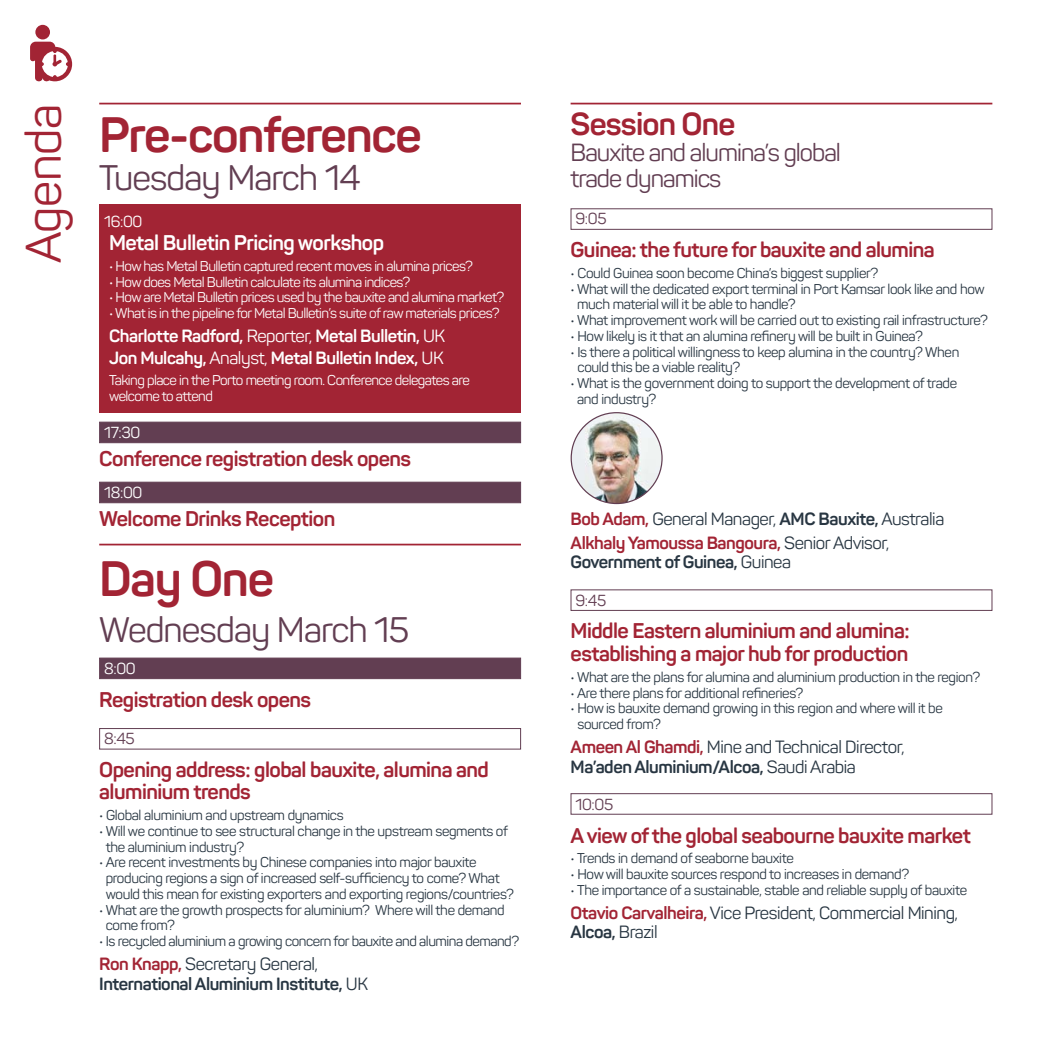
<style>
.page{position:relative;width:1042px;height:1042px;background:#fff}
.page>*{position:absolute;margin:0;border:0;box-sizing:border-box;transform-origin:0 0}
.t1{font:700 49px "Panton";letter-spacing:-.025em;color:#a22434}
.t2{font:49px "Panton";letter-spacing:-.01em;color:#a22434}
.t3{font:35px "Panton";letter-spacing:-.025em;color:#623e52}
.t4{font:700 31.5px "Panton";letter-spacing:-.025em;color:#a22434}
.t5{font:24.5px/26.2px "Panton";letter-spacing:-.04em;color:#623e52}
.t6{font:700 21px/22.8px "Panton";letter-spacing:-.025em;color:#a22434}
.t7{font:700 21px "Panton";letter-spacing:-.025em;color:#fff}
.t8{font:17.5px/19.2px "Panton";letter-spacing:-.025em;color:#283642}
.t9{font:700 17.5px/19.2px "Panton";letter-spacing:-.025em;color:#283642}
.t10{font:700 17.5px/21.7px "Panton";letter-spacing:-.025em;color:#fff}
.t11{font:15.75px "Panton";letter-spacing:-.025em;color:#fff}
.t12{font:15.75px "Panton";letter-spacing:-.025em;color:#623e52}
.t13{font:14px/15.8px "Panton";letter-spacing:-.025em;color:#283642}
.t14{font:14px/15.8px "Panton";letter-spacing:-.04em;color:#fff}
.s1{font-weight:400}
.s2{color:#a22434}
.s3{font-weight:700;color:#a22434}
.s4{font-weight:700}
</style>
<div class="page">
<div style="left:99px;top:482px;width:422px;height:21px;background:#623e52;border:1px solid #623e52"></div>
<div style="left:99px;top:205px;width:422px;height:208px;background:#a22434"></div>
<div style="left:99px;top:422px;width:422px;height:21px;background:#623e52;border:1px solid #623e52"></div>
<div style="left:99px;top:658px;width:422px;height:21px;background:#623e52"></div>
<div style="left:99px;top:728px;width:422px;height:21px;border:1px solid #623e52"></div>
<hr style="left:99px;top:544px;width:422px;height:1px;background:#a22434">
<div style="left:35px;top:25px;width:15px;height:14px;background:#a22434;border-radius:50%"></div>
<svg style="left:30px;top:42px;width:42px;height:40px"></svg>
<img style="left:571px;top:413px;width:91px;height:90px;border-radius:45px">
<div style="left:570px;top:589px;width:422px;height:22px;border:1px solid #623e52"></div>
<div style="left:570px;top:208px;width:422px;height:22px;border:1px solid #623e52"></div>
<hr style="left:99px;top:103px;width:422px;height:1px;background:#a22434">
<hr style="left:570px;top:103px;width:422px;height:1px;background:#a22434">
<div style="left:570px;top:793px;width:422px;height:21px;border:1px solid #623e52"></div>
<h1 class="t2" style="left:13px;top:263px;width:161px;rotate:-90deg">Agenda</h1>
<h1 class="t1" style="left:99px;top:104px;width:324px">Pre-conference</h1>
<h2 class="t3" style="left:99px;top:156px;width:263px">Tuesday March 14</h2>
<p class="t11" style="left:104px;top:212px;width:40px">16:00</p>
<h3 class="t7" style="left:109px;top:230px;width:277px">Metal Bulletin Pricing workshop</h3>
<p class="t14" style="left:109px;top:258px;width:365px">• How has Metal Bulletin captured recent moves in alumina prices?</p>
<p class="t14" style="left:109px;top:274px;width:303px">• How does Metal Bulletin calculate its alumina indices?</p>
<p class="t14" style="left:109px;top:289px;width:397px">• How are Metal Bulletin prices used by the bauxite and alumina market?</p>
<p class="t14" style="left:109px;top:305px;width:392px">• What is in the pipeline for Metal Bulletin’s suite of raw materials prices?</p>
<p class="t10" style="left:109px;top:325px;width:338px">Charlotte Radford, <span class="s1">Reporter,</span> Metal Bulletin, <span class="s1">UK<br></span>Jon Mulcahy, <span class="s1">Analyst,</span> Metal Bulletin Index, <span class="s1">UK</span></p>
<p class="t14" style="left:109px;top:372px;width:362px">Taking place in the Porto meeting room. Conference delegates are welcome to attend</p>
<p class="t11" style="left:104px;top:423px;width:38px">17:30</p>
<h3 class="t6" style="left:99px;top:447px;width:313px">Conference registration desk opens</h3>
<p class="t11" style="left:104px;top:483px;width:40px">18:00</p>
<h3 class="t6" style="left:99px;top:507px;width:238px">Welcome Drinks Reception</h3>
<h1 class="t1" style="left:99px;top:548px;width:176px">Day One</h1>
<h2 class="t3" style="left:99px;top:608px;width:312px">Wednesday March 15</h2>
<p class="t11" style="left:104px;top:659px;width:33px">8:00</p>
<h3 class="t6" style="left:99px;top:688px;width:213px">Registration desk opens</h3>
<p class="t12" style="left:104px;top:729px;width:32px">8:45</p>
<h3 class="t6" style="left:99px;top:758px;width:391px">Opening address: global bauxite, alumina and aluminium trends</h3>
<p class="t13" style="left:99px;top:807px;width:246px">• Global aluminium and upstream dynamics</p>
<p class="t13" style="left:106px;top:823px;width:404px;text-indent:-6px">• Will we continue to see structural change in the upstream segments of the aluminium industry?</p>
<p class="t13" style="left:106px;top:854px;width:410px;text-indent:-6px">• Are recent investments by Chinese companies into major bauxite producing regions a sign of increased self-sufficiency to come? What would this mean for existing exporters and exporting regions/countries?</p>
<p class="t13" style="left:106px;top:902px;width:400px;text-indent:-6px">• What are the growth prospects for aluminium? Where will the demand come from?</p>
<p class="t13" style="left:99px;top:933px;width:421px">• Is recycled aluminium a growing concern for bauxite and alumina demand?</p>
<p class="t9" style="left:99px;top:954px;width:270px"><span class="s2">Ron Knapp,</span> <span class="s1">Secretary General,<br></span>International Aluminium Institute, <span class="s1">UK</span></p>
<h3 class="t4" style="left:570px;top:104px;width:166px">Session One</h3>
<h3 class="t5" style="left:570px;top:139px;width:272px">Bauxite and alumina’s global trade dynamics</h3>
<p class="t12" style="left:575px;top:209px;width:32px">9:05</p>
<h3 class="t6" style="left:570px;top:238px;width:366px">Guinea: the future for bauxite and alumina</h3>
<p class="t13" style="left:570px;top:265px;width:309px">• Could Guinea soon become China’s biggest supplier?</p>
<p class="t13" style="left:577px;top:281px;width:409px;text-indent:-6px">• What will the dedicated export terminal in Port Kamsar look like and how much material will it be able to handle?</p>
<p class="t13" style="left:570px;top:312px;width:419px">• What improvement work will be carried out to existing rail infrastructure?</p>
<p class="t13" style="left:570px;top:328px;width:354px">• How likely is it that an alumina refinery will be built in Guinea?</p>
<p class="t13" style="left:577px;top:344px;width:383px;text-indent:-7px">• Is there a political willingness to keep alumina in the country? When could this be a viable reality?</p>
<p class="t13" style="left:577px;top:375px;width:381px;text-indent:-6px">• What is the government doing to support the development of trade and industry?</p>
<p class="t8" style="left:570px;top:506px;width:375px;line-height:24.2px"><span class="s3">Bob Adam,</span> General Manager, <span class="s4">AMC Bauxite,</span> Australia<br><span class="s3">Alkhaly Yamoussa Bangoura,</span> Senior Advisor,</p>
<p class="t9" style="left:570px;top:552px;width:222px">Government of Guinea, <span class="s1">Guinea</span></p>
<p class="t12" style="left:575px;top:590px;width:32px">9:45</p>
<h3 class="t6" style="left:570px;top:619px;width:340px">Middle Eastern aluminium and alumina: establishing a major hub for production</h3>
<p class="t13" style="left:570px;top:669px;width:411px">• What are the plans for alumina and aluminium production in the region?</p>
<p class="t13" style="left:570px;top:685px;width:234px">• Are there plans for additional refineries?</p>
<p class="t13" style="left:577px;top:700px;width:367px;text-indent:-7px">• How is bauxite demand growing in this region and where will it be sourced from?</p>
<p class="t8" style="left:570px;top:737px;width:335px"><span class="s3">Ameen Al Ghamdi,</span> Mine and Technical Director,<br><span class="s4">Ma’aden Aluminium/Alcoa,</span> Saudi Arabia</p>
<p class="t12" style="left:575px;top:795px;width:39px">10:05</p>
<h3 class="t6" style="left:570px;top:824px;width:402px">A view of the global seabourne bauxite market</h3>
<p class="t13" style="left:570px;top:850px;width:225px">• Trends in demand of seaborne bauxite</p>
<p class="t13" style="left:570px;top:866px;width:340px">• How will bauxite sources respond to increases in demand?</p>
<p class="t13" style="left:570px;top:882px;width:398px">• The importance of a sustainable, stable and reliable supply of bauxite</p>
<p class="t8" style="left:570px;top:903px;width:389px"><span class="s3">Otavio Carvalheira,</span> Vice President, Commercial Mining,<br><span class="s4">Alcoa,</span> Brazil</p>
</div>
